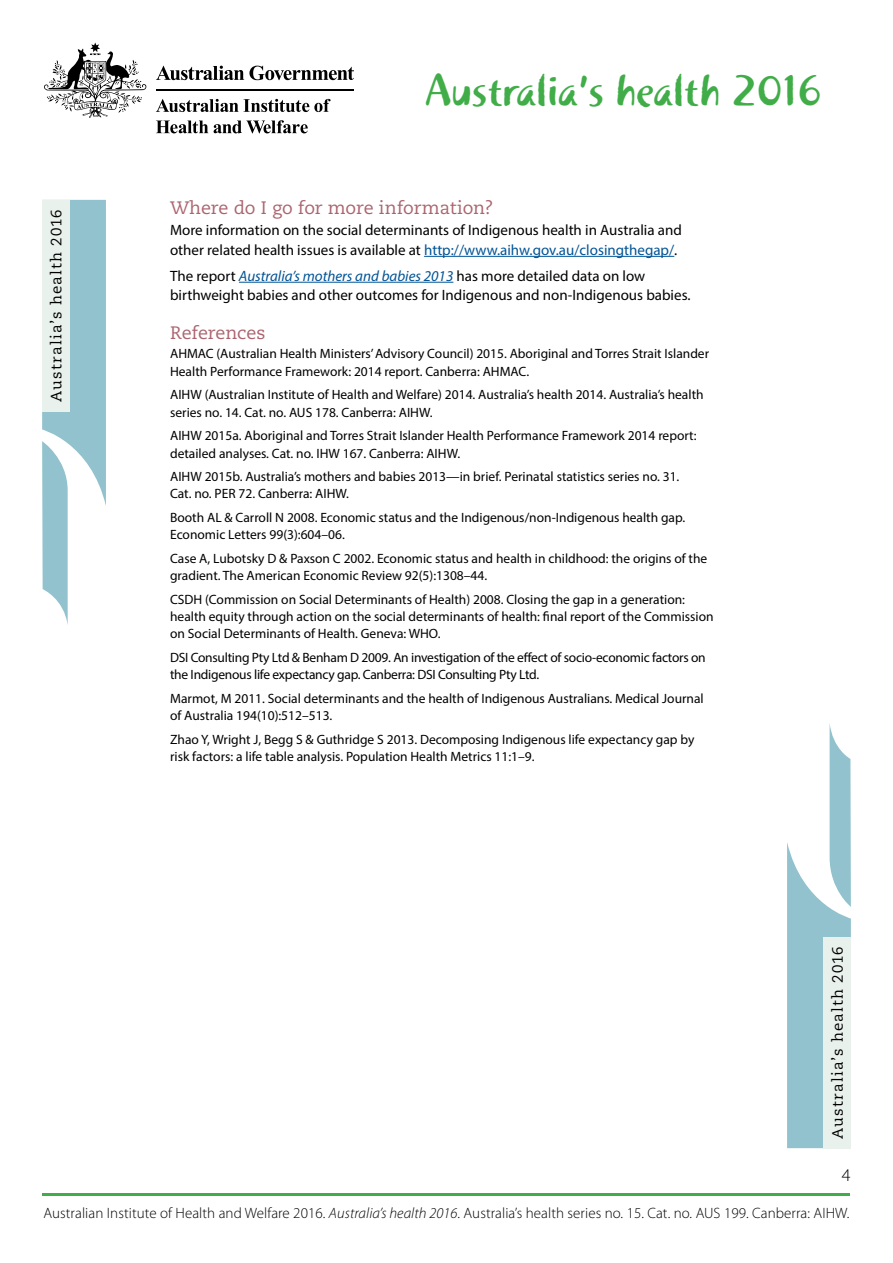
<style>
.page{position:relative;width:893px;height:1263px;background:#fff}
.page>*{position:absolute;margin:0;border:0;box-sizing:border-box;transform-origin:0 0}
.t1{font:45px "Khaki Std 1";color:#41ad49}
.Alternate_end_headin{font:18px "Caecilia LT Std";letter-spacing:-.01em;color:#ab646f}
.t2{font:300 18px "Myriad Pro";color:#000}
.Body{font:15px/19.5px "Myriad Pro";color:#000}
.t3{font:300 15px "Myriad Pro";letter-spacing:.005em;color:#000}
.t4{font:15px "Caecilia LT Std";letter-spacing:.075em;color:#000}
.Body-2{font:13.5px/17.2px "Myriad Pro";color:#000}
.Body-3{font:13.5px/17.2px "Myriad Pro";letter-spacing:-.02em;color:#000}
.s1{color:#005496}
.s2{font-style:italic;color:#005496}
.s3{font-style:italic}
</style>
<div class="page">
<svg style="left:156px;top:66px;width:198px;height:14px"></svg>
<svg style="left:44px;top:43px;width:103px;height:75px"></svg>
<hr style="left:156px;top:89px;width:198px;height:1px;background:#000">
<svg style="left:156px;top:99px;width:175px;height:13px"></svg>
<svg style="left:156px;top:121px;width:52px;height:12px"></svg>
<svg style="left:214px;top:120px;width:94px;height:13px"></svg>
<hr style="left:43px;top:1193px;width:807px;height:3px;background:#41ad49">
<svg style="left:42px;top:200px;width:64px;height:425px"></svg>
<svg style="left:787px;top:723px;width:64px;height:425px"></svg>
<div style="left:823px;top:937px;width:28px;height:211px;background:#e9f1ed"></div>
<div style="left:42px;top:200px;width:28px;height:211px;background:#e9f1ed"></div>
<hr style="left:424px;top:256px;width:250px;height:1px;background:#005496">
<hr style="left:239px;top:282px;width:214px;height:1px;background:#005496">
<p class="t4" style="left:48px;top:402px;width:194px;rotate:-90deg">Australia’s health 2016</p>
<h1 class="t1" style="left:425px;top:63px;width:399px">Australia’s health 2016</h1>
<p class="Alternate_end_headin" style="left:170px;top:197px;width:325px">Where do I go for more information?</p>
<p class="Body" style="left:170px;top:220px;width:513px">More information on the social determinants of Indigenous health in Australia and other related health issues is available at <span class="s1">http://www.aihw.gov.au/closingthegap/</span>.</p>
<p class="Body" style="left:170px;top:266px;width:522px">The report <span class="s2">Australia’s mothers and babies 2013</span> has more detailed data on low birthweight babies and other outcomes for Indigenous and non-Indigenous babies.</p>
<p class="Alternate_end_headin" style="left:170px;top:322px;width:97px">References</p>
<p class="Body-2" style="left:170px;top:345px;width:541px">AHMAC (Australian Health Ministers’ Advisory Council) 2015. Aboriginal and Torres Strait Islander<br>Health Performance Framework: 2014 report. Canberra: AHMAC.</p>
<p class="Body-2" style="left:170px;top:386px;width:535px">AIHW (Australian Institute of Health and Welfare) 2014. Australia’s health 2014. Australia’s health series no. 14. Cat. no. AUS 178. Canberra: AIHW.</p>
<p class="Body-2" style="left:170px;top:427px;width:528px">AIHW 2015a. Aboriginal and Torres Strait Islander Health Performance Framework 2014 report: detailed analyses. Cat. no. IHW 167. Canberra: AIHW.</p>
<p class="Body-2" style="left:170px;top:468px;width:511px">AIHW 2015b. Australia’s mothers and babies 2013—in brief. Perinatal statistics series no. 31.<br>Cat. no. PER 72. Canberra: AIHW.</p>
<p class="Body-2" style="left:170px;top:509px;width:517px">Booth AL &amp; Carroll N 2008. Economic status and the Indigenous/non-Indigenous health gap.<br>Economic Letters 99(3):604–06.</p>
<p class="Body-2" style="left:170px;top:549px;width:539px">Case A, Lubotsky D &amp; Paxson C 2002. Economic status and health in childhood: the origins of the gradient. The American Economic Review 92(5):1308–44.</p>
<p class="Body-2" style="left:170px;top:590px;width:545px">CSDH (Commission on Social Determinants of Health) 2008. Closing the gap in a generation: health equity through action on the social determinants of health: final report of the Commission on Social Determinants of Health. Geneva: WHO.</p>
<p class="Body-3" style="left:170px;top:648px;width:537px">DSI Consulting Pty Ltd &amp; Benham D 2009. An investigation of the effect of socio-economic factors on the Indigenous life expectancy gap. Canberra: DSI Consulting Pty Ltd.</p>
<p class="Body-2" style="left:170px;top:689px;width:535px">Marmot, M 2011. Social determinants and the health of Indigenous Australians. Medical Journal of Australia 194(10):512–513.</p>
<p class="Body-2" style="left:170px;top:730px;width:526px">Zhao Y, Wright J, Begg S &amp; Guthridge S 2013. Decomposing Indigenous life expectancy gap by risk factors: a life table analysis. Population Health Metrics 11:1–9.</p>
<p class="t4" style="left:829px;top:1139px;width:194px;rotate:-90deg">Australia’s health 2016</p>
<h2 class="t2" style="left:842px;top:1164px;width:10px">4</h2>
<p class="t3" style="left:44px;top:1204px;width:807px">Australian Institute of Health and Welfare 2016. <span class="s3">Australia’s health 2016</span>. Australia’s health series no. 15. Cat. no. AUS 199. Canberra: AIHW.</p>
</div>
